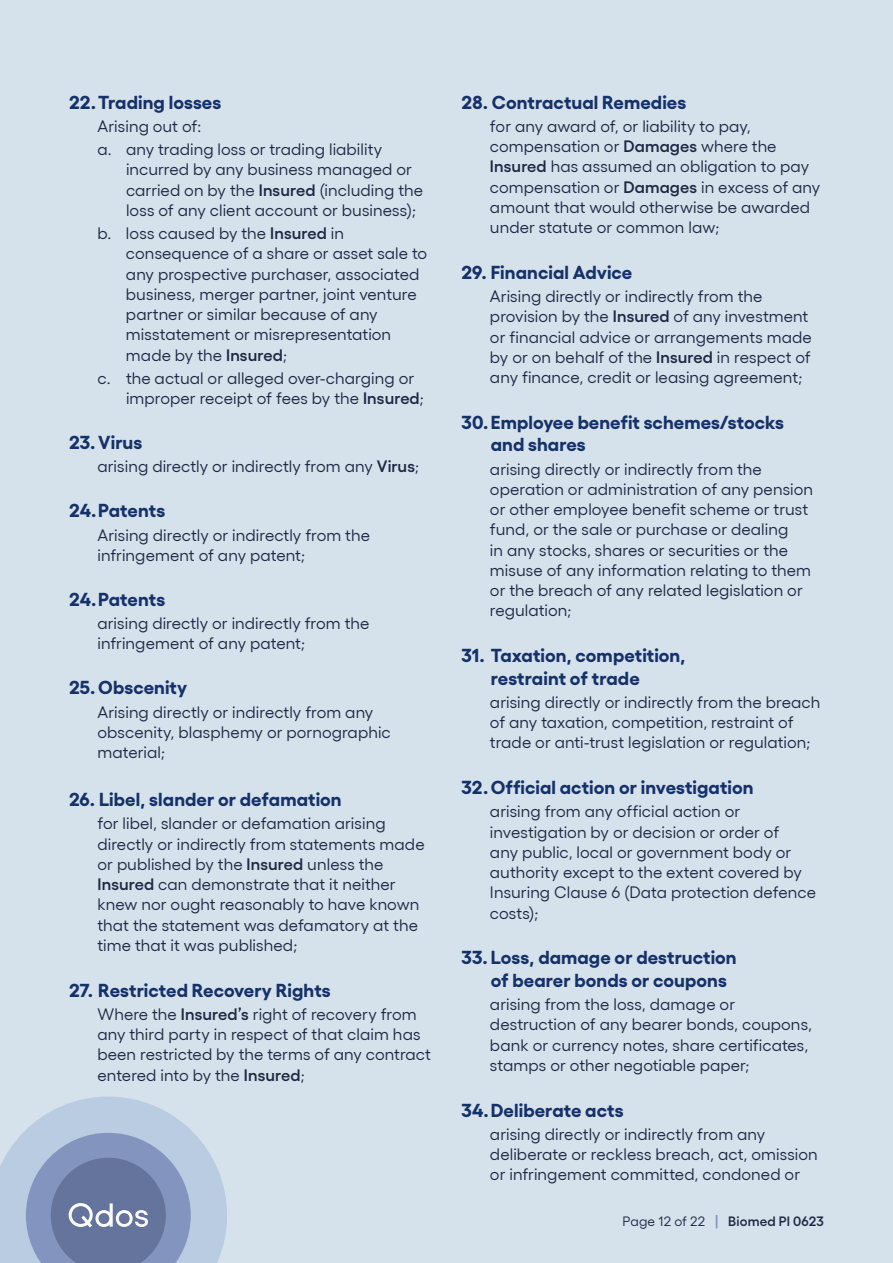
<style>
.page{position:relative;width:893px;height:1263px;background:#d6e2eb}
.page>*{position:absolute;margin:0;border:0;box-sizing:border-box;transform-origin:0 0}
.t1{font:700 18.75px/22.5px "Gellix";letter-spacing:.005em;color:#15316a}
.t2{font:16.5px/20.2px "Gellix";letter-spacing:.005em;color:#1d2844}
.t3{font:600 13.5px "Gellix";letter-spacing:.015em;color:#1d2844}
.s1{font-weight:600}
.s2{font-weight:400}
.s3{font-size:13.8px;color:#8395be}
</style>
<div class="page">
<svg style="left:0;top:1096px;width:227px;height:167px"></svg>
<p class="t1" style="left:69px;top:89px;width:154px">22.Trading losses</p>
<p class="t2" style="left:97px;top:113px;width:286px;line-height:23.2px">Arising out of:<br>a. any trading loss or trading liability</p>
<p class="t2" style="left:126px;top:158px;width:299px">incurred by any business managed or carried on by the <span class="s1">Insured</span> (including the loss of any client account or business);</p>
<p class="t2" style="left:126px;top:222px;width:303px;text-indent:-28px">b. loss caused by the <span class="s1">Insured</span> in consequence of a share or asset sale to any prospective purchaser, associated business, merger partner, joint venture partner or similar because of any misstatement or misrepresentation made by the <span class="s1">Insured</span>;</p>
<p class="t2" style="left:126px;top:366px;width:299px;text-indent:-29px">c. the actual or alleged over-charging or improper receipt of fees by the <span class="s1">Insured</span>;</p>
<p class="t1" style="left:69px;top:429px;width:75px">23.Virus</p>
<p class="t2" style="left:97px;top:455px;width:323px">arising directly or indirectly from any <span class="s1">Virus</span>;</p>
<p class="t1" style="left:69px;top:497px;width:98px">24.Patents</p>
<p class="t2" style="left:97px;top:523px;width:274px">Arising directly or indirectly from the infringement of any patent;</p>
<p class="t1" style="left:69px;top:586px;width:98px">24.Patents</p>
<p class="t2" style="left:97px;top:612px;width:273px">arising directly or indirectly from the infringement of any patent;</p>
<p class="t1" style="left:69px;top:674px;width:120px">25.Obscenity</p>
<p class="t2" style="left:97px;top:700px;width:295px">Arising directly or indirectly from any obscenity, blasphemy or pornographic material;</p>
<p class="t1" style="left:69px;top:786px;width:274px">26. Libel, slander or defamation</p>
<p class="t2" style="left:97px;top:812px;width:329px">for libel, slander or defamation arising directly or indirectly from statements made or published by the <span class="s1">Insured</span> unless the <span class="s1">Insured</span> can demonstrate that it neither knew nor ought reasonably to have known that the statement was defamatory at the time that it was published;</p>
<p class="t1" style="left:69px;top:977px;width:263px">27. Restricted Recovery Rights</p>
<p class="t2" style="left:97px;top:1002px;width:335px">Where the <span class="s1">Insured’s</span> right of recovery from any third party in respect of that claim has been restricted by the terms of any contract entered into by the <span class="s1">Insured</span>;</p>
<p class="t1" style="left:461px;top:89px;width:226px">28. Contractual Remedies</p>
<p class="t2" style="left:490px;top:114px;width:332px">for any award of, or liability to pay, compensation or <span class="s1">Damages</span> where the <span class="s1">Insured</span> has assumed an obligation to pay compensation or <span class="s1">Damages</span> in excess of any amount that would otherwise be awarded under statute or common law;</p>
<p class="t1" style="left:461px;top:259px;width:172px">29. Financial Advice</p>
<p class="t2" style="left:490px;top:285px;width:323px">Arising directly or indirectly from the provision by the <span class="s1">Insured</span> of any investment or financial advice or arrangements made by or on behalf of the <span class="s1">Insured</span> in respect of any finance, credit or leasing agreement;</p>
<p class="t1" style="left:491px;top:409px;width:295px;text-indent:-29px">30.Employee benefit schemes/stocks and shares</p>
<p class="t2" style="left:490px;top:457px;width:325px">arising directly or indirectly from the operation or administration of any pension or other employee benefit scheme or trust fund, or the sale or purchase or dealing<br>in any stocks, shares or securities or the misuse of any information relating to them or the breach of any related legislation or regulation;</p>
<p class="t1" style="left:491px;top:642px;width:196px;text-indent:-29px">31. Taxation, competition, restraint of trade</p>
<p class="t2" style="left:490px;top:690px;width:332px">arising directly or indirectly from the breach of any taxation, competition, restraint of trade or anti-trust legislation or regulation;</p>
<p class="t1" style="left:461px;top:774px;width:294px">32.Official action or investigation</p>
<p class="t2" style="left:490px;top:800px;width:327px">arising from any official action or investigation by or decision or order of<br>any public, local or government body or authority except to the extent covered by Insuring Clause 6 (Data protection defence costs);</p>
<p class="t1" style="left:491px;top:944px;width:247px;text-indent:-29px">33. Loss, damage or destruction of bearer bonds or coupons</p>
<p class="t2" style="left:490px;top:993px;width:324px">arising from the loss, damage or destruction of any bearer bonds, coupons, bank or currency notes, share certificates, stamps or other negotiable paper;</p>
<p class="t1" style="left:461px;top:1097px;width:163px">34.Deliberate acts</p>
<p class="t2" style="left:490px;top:1122px;width:329px">arising directly or indirectly from any deliberate or reckless breach, act, omission or infringement committed, condoned or</p>
<p class="t3" style="left:623px;top:1211px;width:203px"><span class="s2">Page 12 of 22</span> <span class="s3">|</span> Biomed PI 0623</p>
</div>
